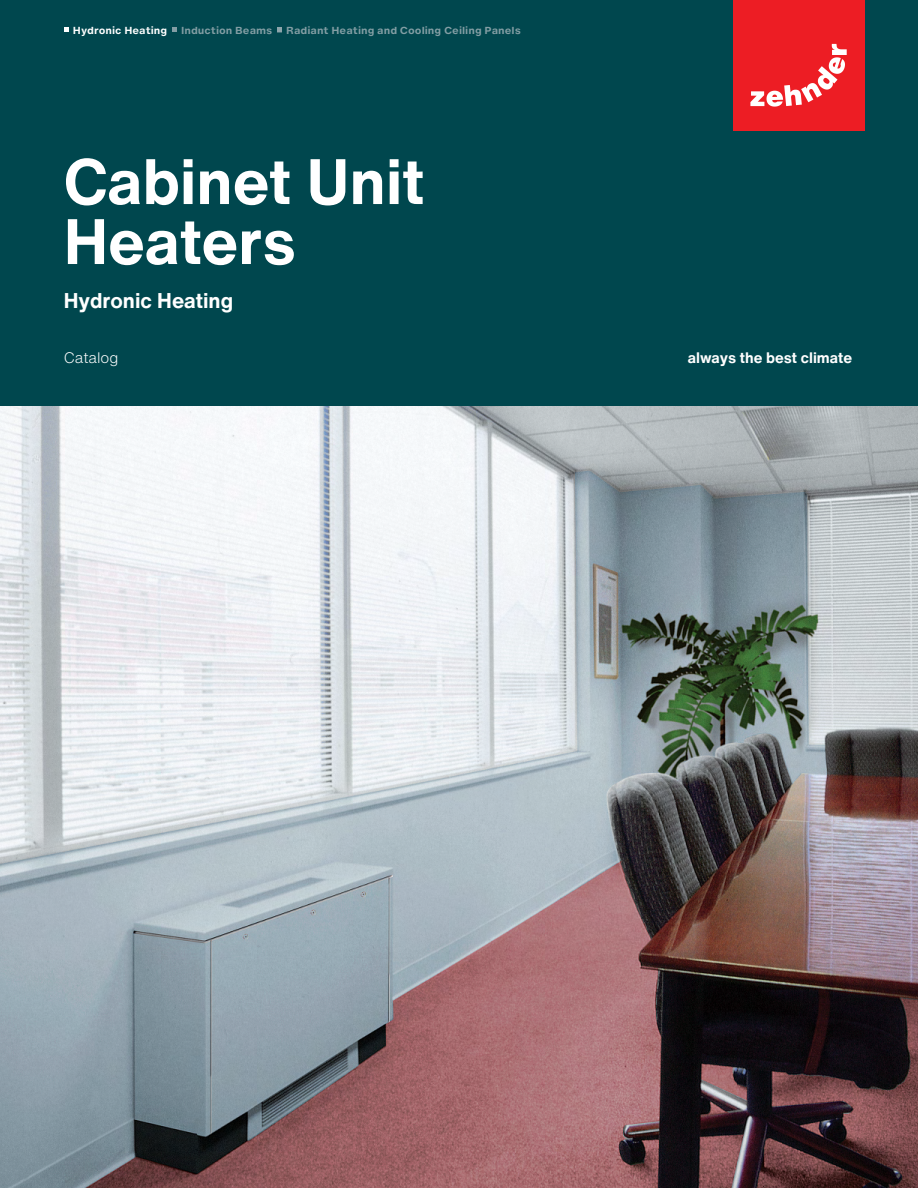
<style>
.page{position:relative;width:918px;height:1188px;background:#fff}
.page>*{position:absolute;margin:0;border:0;box-sizing:border-box;transform-origin:0 0}
.t1{font:700 63px/60px "Helvetica Now Text";color:#fff}
.t2{font:700 21px "Helvetica Now Text";color:#fff}
.t3{font:700 15px "Helvetica Now Text";color:#fff}
.t4{font:300 15px "Helvetica Now Text";color:#fff}
.t5{font:700 9.75px "Helvetica Now Micro";color:#839ea4}
.t6{font:700 9.75px "Helvetica Now Micro";color:#fff}
</style>
<div class="page">
<div style="left:0;top:0;width:918px;height:410px;background:#00474e"></div>
<img style="left:0;top:406px;width:918px;height:782px">
<svg style="left:64px;top:28px;width:4px;height:4px"></svg>
<svg style="left:172px;top:28px;width:5px;height:4px"></svg>
<svg style="left:277px;top:28px;width:5px;height:4px"></svg>
<div style="left:733px;top:0;width:131px;height:131px;background:#ed1d24"></div>
<svg style="left:750px;top:44px;width:97px;height:63px"></svg>
<p class="t6" style="left:73px;top:23px;width:96px">Hydronic Heating</p>
<p class="t5" style="left:181px;top:23px;width:93px">Induction Beams</p>
<p class="t5" style="left:286px;top:23px;width:236px">Radiant Heating and Cooling Ceiling Panels</p>
<h1 class="t1" style="left:64px;top:150px;width:362px">Cabinet Unit<br>Heaters</h1>
<h2 class="t2" style="left:64px;top:285px;width:171px">Hydronic Heating</h2>
<h3 class="t4" style="left:64px;top:347px;width:56px">Catalog</h3>
<h3 class="t3" style="left:688px;top:347px;width:166px">always the best climate</h3>
</div>
